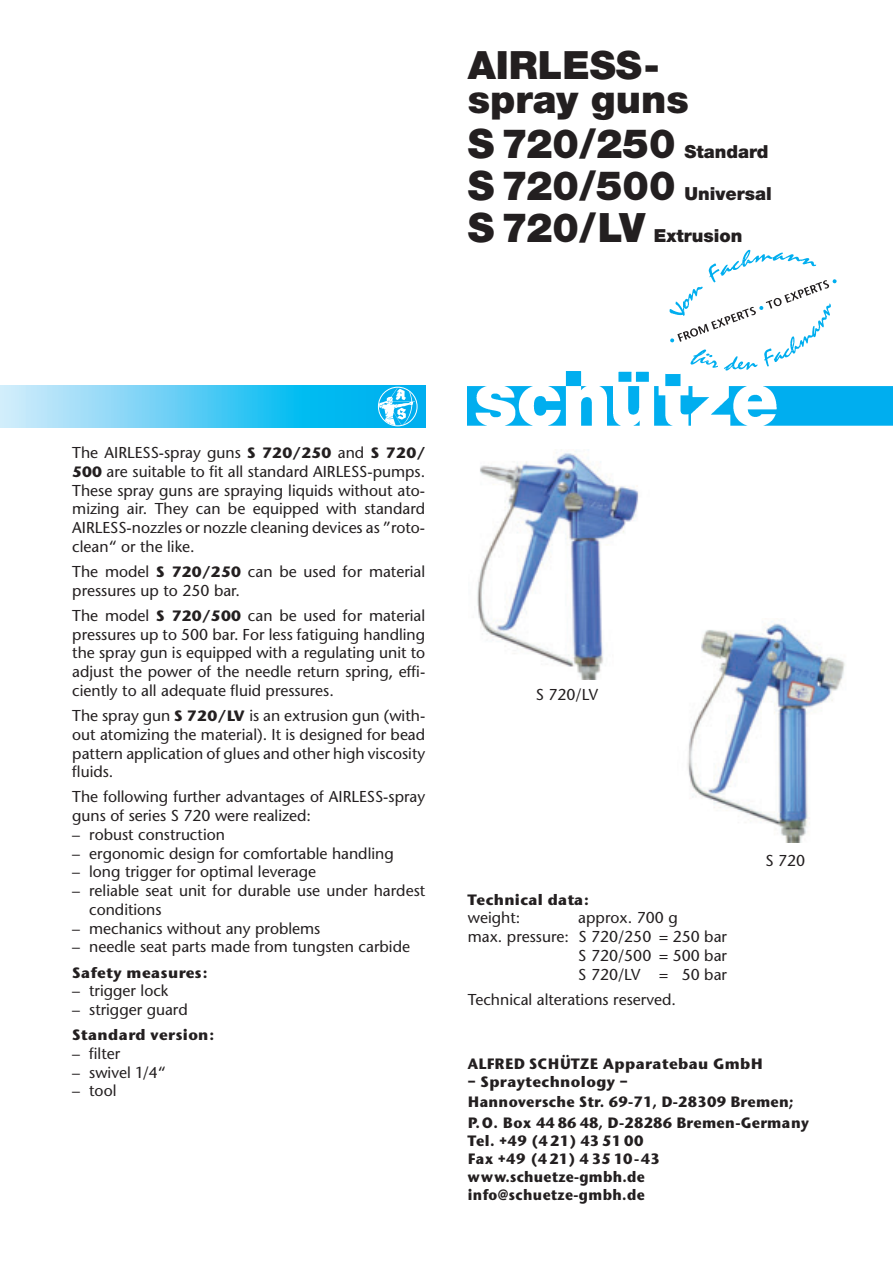
<style>
.page{position:relative;width:893px;height:1263px;background:#fff}
.page>*{position:absolute;margin:0;border:0;box-sizing:border-box;transform-origin:0 0}
.t1{font:900 40.5px "Helvetica Neue";color:#231f20}
.t2{font:900 39px/34.5px "Helvetica Neue";color:#231f20}
.t3{font:900 18px "Helvetica Neue";color:#231f20}
.t4{font:15.75px/18.8px "Stone Sans";color:#231f20;text-align:justify}
.t5{font:700 15.75px/20.1px "Stone Sans";letter-spacing:.025em;color:#231f20}
.t6{font:700 15.75px/18px "Stone Sans";letter-spacing:.025em;color:#231f20;scale:.95 1}
.t7{font:700 15.75px "Stone Sans";letter-spacing:.025em;color:#231f20;scale:.96 1}
.s1{font-weight:700}
.s2{color:#fff}
.s3{font-weight:400}
</style>
<div class="page">
<svg style="left:0;top:249px;width:893px;height:594px"></svg>
<p class="t2" style="left:468px;top:51px;width:222px">AIRLESS&shy;spray guns</p>
<p class="t1" style="left:468px;top:129px;width:209px">S 720/250</p>
<p class="t3" style="left:684px;top:146px;width:85px">Standard</p>
<p class="t1" style="left:468px;top:171px;width:209px">S 720/500</p>
<p class="t3" style="left:684px;top:188px;width:89px">Universal</p>
<p class="t1" style="left:468px;top:213px;width:179px">S 720/LV</p>
<p class="t3" style="left:654px;top:230px;width:90px">Extrusion</p>
<p class="t4" style="left:72px;top:445px;width:354px">The AIRLESS-spray guns <span class="s1">S 720/250</span> and <span class="s1">S 720/ 500</span> are suitable to fit all standard AIRLESS-pumps.<br>These spray guns are spraying liquids without ato&shy;mizing air. They can be equipped with standard AIRLESS-nozzles or nozzle cleaning devices as ”roto&shy;clean“ or the like.</p>
<p class="t4" style="left:72px;top:564px;width:354px">The model <span class="s1">S 720/250</span> can be used for material pressures up to 250 bar.</p>
<p class="t4" style="left:72px;top:608px;width:354px">The model <span class="s1">S 720/500</span> can be used for material pressures up to 500 bar. For less fatiguing handling the spray gun is equipped with a regulating unit to adjust the power of the needle return spring, effi&shy;ciently to all adequate fluid pressures.</p>
<p class="t4" style="left:72px;top:708px;width:354px">The spray gun <span class="s1">S 720/LV</span> is an extrusion gun (with&shy;out atomizing the material). It is designed for bead pattern application of glues and other high viscosity fluids.</p>
<p class="t4" style="left:72px;top:789px;width:354px">The following further advantages of AIRLESS-spray</p>
<p class="t4" style="left:72px;top:808px;width:240px">guns of series S 720 were realized:</p>
<p class="t4" style="left:72px;top:827px;width:154px">–<span class="s2">0</span>robust construction</p>
<p class="t4" style="left:72px;top:845px;width:323px">–<span class="s2">0</span>ergonomic design for comfortable handling</p>
<p class="t4" style="left:72px;top:864px;width:245px">–<span class="s2">0</span>long trigger for optimal leverage</p>
<p class="t4" style="left:72px;top:883px;width:354px">–<span class="s2">0</span>reliable seat unit for durable use under hardest</p>
<p class="t4" style="left:89px;top:902px;width:74px">conditions</p>
<p class="t4" style="left:72px;top:920px;width:250px">–<span class="s2">0</span>mechanics without any problems</p>
<p class="t4" style="left:72px;top:939px;width:339px">–<span class="s2">0</span>needle seat parts made from tungsten carbide</p>
<p class="t4" style="left:72px;top:964px;width:137px;text-align:left"><span class="s1">Safety measures: </span>–<span class="s2">0</span>trigger lock –<span class="s2">0</span>strigger guard</p>
<p class="t4" style="left:72px;top:1027px;width:143px;text-align:left"><span class="s1">Standard version: </span>–<span class="s2">0</span>filter<br>–<span class="s2">0</span>swivel 1/4“<br>–<span class="s2">0</span>tool</p>
<p class="t4" style="left:536px;top:687px;width:64px">S 720/LV</p>
<p class="t5" style="left:468px;top:891px;width:123px;line-height:18.8px">Technical data: <span class="s3">weight:</span></p>
<p class="t4" style="left:578px;top:910px;width:101px">approx. 700 g</p>
<p class="t4" style="left:468px;top:929px;width:261px">max. pressure: S 720/250 = 250 bar</p>
<p class="t4" style="left:578px;top:948px;width:150px">S 720/500 = 500 bar</p>
<p class="t4" style="left:578px;top:966px;width:150px">S 720/LV = <span class="s2">0</span>50 bar</p>
<p class="t4" style="left:468px;top:991px;width:210px">Technical alterations reserved.</p>
<p class="t4" style="left:765px;top:853px;width:41px">S 720</p>
<p class="t7" style="left:468px;top:1058px;width:309px">ALFRED SCHÜTZE Apparatebau GmbH</p>
<p class="t5" style="left:468px;top:1073px;width:343px">– Spraytechnology –<br>Hannoversche Str. 69-71, D-28309 Bremen;<br>P.O. Box 44 86 48, D-28286 Bremen-Germany</p>
<p class="t6" style="left:468px;top:1133px;width:204px">Tel. +49 (421) 43 51 00<br>Fax +49 (421) 4 35 10-43 www.schuetze-gmbh.de info@schuetze-gmbh.de</p>
</div>
